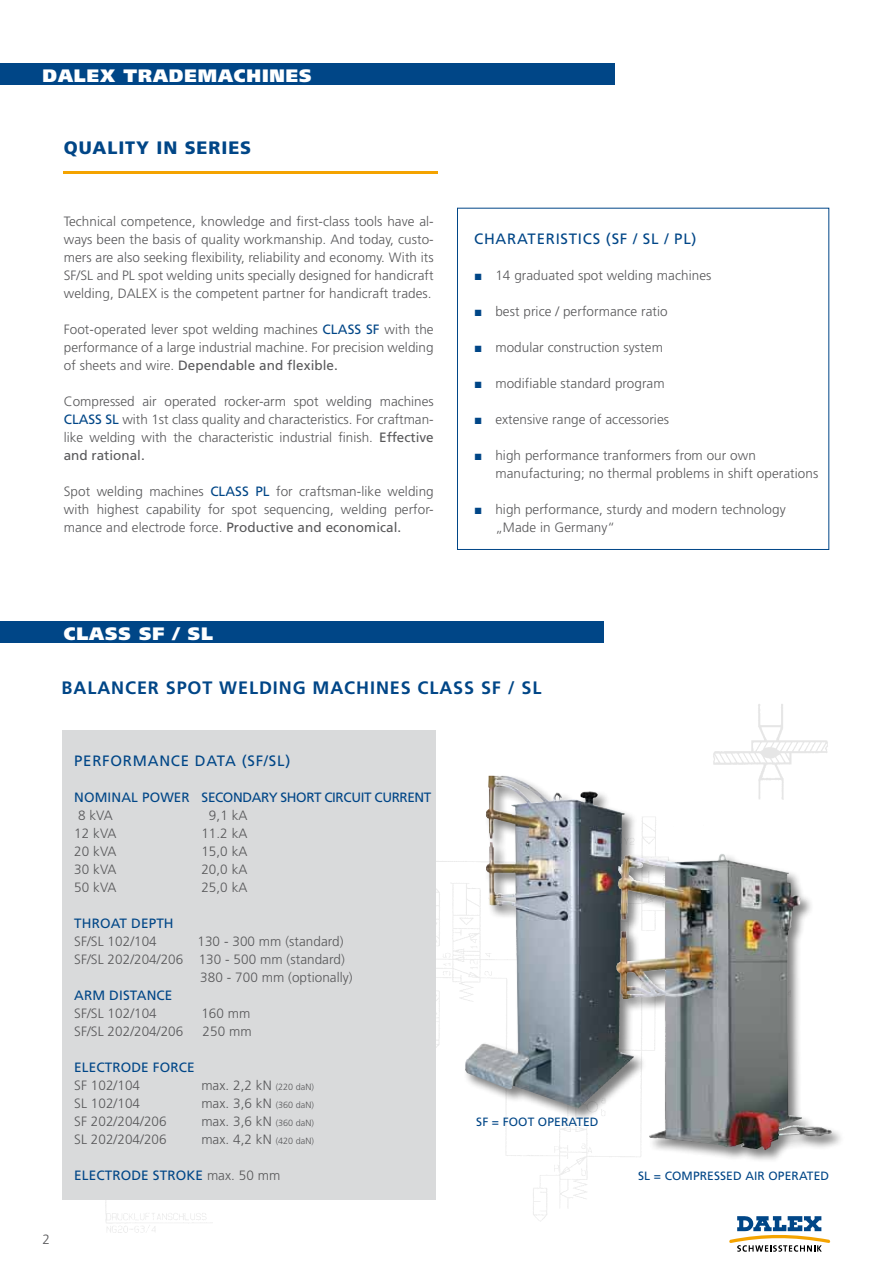
<style>
.page{position:relative;width:893px;height:1263px;background:#fff}
.page>*{position:absolute;margin:0;border:0;box-sizing:border-box;transform-origin:0 0}
.t1{font:700 18px "Frutiger LT Std";letter-spacing:.05em;color:#004687}
.t2{font:900 18px "Frutiger LT Std";letter-spacing:.05em;color:#fff}
.t3{font:900 18px "Frutiger LT Std";color:#004687}
.t4{font:15px "Frutiger LT Std";letter-spacing:.05em;color:#004687}
.t5{font:300 13.5px/18px "Frutiger LT Std";letter-spacing:.005em;color:#58585a;text-align:justify}
.t6{font:13.5px "Frutiger LT Std";letter-spacing:.01em;color:#004687}
.t7{font:300 13.5px "Frutiger LT";color:#58585a}
.t8{font:12px "Frutiger LT Std";color:#004687}
.s1{font-weight:400;color:#004687}
.s2{font-weight:400}
.s3{font-family:"Arial";font-weight:400;color:#004687}
.s4{font-size:9px}
.s5{font-weight:300;color:#58585a}
</style>
<div class="page">
<div style="left:0;top:64px;width:604px;height:21px;background:#004687"></div>
<svg style="left:729px;top:1216px;width:101px;height:36px"></svg>
<img style="left:86px;top:817px;width:714px;height:420px">
<div style="left:63px;top:730px;width:373px;height:469px;background:#d9dadb"></div>
<div style="left:457px;top:208px;width:372px;height:342px;border:1px solid #004687"></div>
<div style="left:0;top:622px;width:604px;height:21px;background:#004687"></div>
<hr style="left:63px;top:172px;width:374px;height:2px;background:#f4a300">
<img style="left:713px;top:704px;width:115px;height:96px">
<div style="left:463px;top:774px;width:185px;height:348px;background:#000;opacity:.5"></div>
<img style="left:486px;top:776px;width:30px;height:130px">
<div style="left:615px;top:852px;width:230px;height:312px;background:#000;opacity:.5"></div>
<img style="left:616px;top:853px;width:105px;height:198px">
<div style="left:578px;top:64px;width:36px;height:21px;background:#004687"></div>
<h1 class="t2" style="left:43px;top:64px;width:270px">DALEX TRADEMACHINES</h1>
<h1 class="t3" style="left:64px;top:137px;width:133px">QUALITY IN SERIES</h1>
<p class="t5" style="left:64px;top:212px;width:371px">Technical competence, knowledge and first-class tools have al&shy;ways been the basis of quality workmanship. And today, custo&shy;mers are also seeking flexibility, reliability and economy. With its SF/SL and PL spot welding units specially designed for handicraft welding, DALEX is the competent partner for handicraft trades.</p>
<p class="t5" style="left:64px;top:320px;width:371px">Foot-operated lever spot welding machines <span class="s1">CLASS SF</span> with the performance of a large industrial machine. For precision welding of sheets and wire. <span class="s2">DEPENDABLE AND FLEXIBLE.</span></p>
<p class="t5" style="left:64px;top:392px;width:371px">Compressed air operated rocker-arm spot welding machines</p>
<p class="t6" style="left:64px;top:411px;width:9px">CLASS</p>
<p class="t5" style="left:64px;top:410px;width:371px;text-indent:42px"><span class="s1">SL</span> with 1st class quality and characteristics. For craftman&shy;like welding with the characteristic industrial finish. <span class="s2">EFFECTIVE AND RATIONAL.</span></p>
<p class="t5" style="left:64px;top:482px;width:155px">Spot welding machines <span class="s1">CLASS</span></p>
<p class="t5" style="left:64px;top:482px;width:371px;text-indent:192px"><span class="s1">PL</span> for craftsman-like welding with highest capability for spot sequencing, welding perfor&shy;mance and electrode force. <span class="s2">PRODUCTIVE AND ECONOMICAL.</span></p>
<h1 class="t2" style="left:64px;top:622px;width:151px">CLASS SF / SL</h1>
<p class="t4" style="left:474px;top:230px;width:224px">CHARATERISTICS (SF / SL / PL)</p>
<p class="t5" style="left:474px;top:266px;width:239px"><span class="s3">■</span> 14 graduated spot welding machines</p>
<p class="t5" style="left:474px;top:302px;width:195px"><span class="s3">■</span> best price / performance ratio</p>
<p class="t5" style="left:474px;top:338px;width:190px"><span class="s3">■</span> modular construction system</p>
<p class="t5" style="left:474px;top:374px;width:192px"><span class="s3">■</span> modifiable standard program</p>
<p class="t5" style="left:474px;top:410px;width:196px"><span class="s3">■</span> extensive range of accessories</p>
<p class="t5" style="left:495px;top:446px;width:324px;text-indent:-21px"><span class="s3">■</span> high performance tranformers from our own manufacturing; no thermal problems in shift operations</p>
<p class="t5" style="left:495px;top:500px;width:292px;text-indent:-21px"><span class="s3">■</span> high performance, sturdy and modern technology „Made in Germany“</p>
<h1 class="t1" style="left:62px;top:677px;width:481px">BALANCER SPOT WELDING MACHINES CLASS SF / SL</h1>
<p class="t7" style="left:43px;top:1232px;width:9px">2</p>
<p class="t4" style="left:74px;top:752px;width:218px">PERFORMANCE DATA (SF/SL)</p>
<p class="t6" style="left:74px;top:789px;width:108px">NOMINAL POWER</p>
<p class="t6" style="left:202px;top:789px;width:16px">SECONDAR</p>
<p class="t6" style="left:269px;top:789px;width:21px">Y SHORT</p>
<p class="t6" style="left:324px;top:789px;width:8px">CIRC</p>
<p class="t6" style="left:351px;top:789px;width:49px">UIT CURRENT</p>
<p class="t5" style="left:78px;top:806px;width:36px">8 kVA</p>
<p class="t5" style="left:209px;top:806px;width:40px">9,1 kA</p>
<p class="t5" style="left:74px;top:824px;width:44px">12 kVA</p>
<p class="t5" style="left:201px;top:824px;width:48px">11.2 kA</p>
<p class="t5" style="left:74px;top:842px;width:44px">20 kVA</p>
<p class="t5" style="left:201px;top:842px;width:48px">15,0 kA</p>
<p class="t5" style="left:74px;top:860px;width:44px">30 kVA</p>
<p class="t5" style="left:201px;top:860px;width:48px">20,0 kA</p>
<p class="t5" style="left:74px;top:878px;width:44px">50 kVA</p>
<p class="t5" style="left:201px;top:878px;width:48px">25,0 kA</p>
<p class="t6" style="left:74px;top:915px;width:18px">THROAT</p>
<p class="t6" style="left:131px;top:915px;width:10px">DEPTH</p>
<p class="t5" style="left:74px;top:932px;width:84px">SF/SL 102/104</p>
<p class="t5" style="left:197px;top:932px;width:148px">130 - 300 mm (standard)</p>
<p class="t5" style="left:74px;top:950px;width:272px">SF/SL 202/204/206 130 - 500 mm (standard)</p>
<p class="t5" style="left:200px;top:968px;width:154px">380 - 700 mm (optionally)</p>
<p class="t6" style="left:74px;top:987px;width:11px">ARM</p>
<p class="t6" style="left:109px;top:987px;width:19px">DISTANCE</p>
<p class="t5" style="left:74px;top:1004px;width:84px">SF/SL 102/104</p>
<p class="t5" style="left:201px;top:1004px;width:51px">160 mm</p>
<p class="t5" style="left:74px;top:1022px;width:111px">SF/SL 202/204/206</p>
<p class="t5" style="left:203px;top:1022px;width:51px">250 mm</p>
<p class="t6" style="left:74px;top:1059px;width:122px">ELECTRODE FORCE</p>
<p class="t5" style="left:74px;top:1076px;width:67px">SF 102/104</p>
<p class="t5" style="left:201px;top:1076px;width:114px">max. 2,2 kN <span class="s4">(220 daN)</span></p>
<p class="t5" style="left:74px;top:1094px;width:67px">SL 102/104</p>
<p class="t5" style="left:201px;top:1094px;width:114px">max. 3,6 kN <span class="s4">(360 daN)</span></p>
<p class="t5" style="left:74px;top:1112px;width:94px">SF 202/204/206</p>
<p class="t5" style="left:201px;top:1112px;width:114px">max. 3,6 kN <span class="s4">(360 daN)</span></p>
<p class="t5" style="left:74px;top:1130px;width:94px">SL 202/204/206</p>
<p class="t5" style="left:201px;top:1130px;width:114px">max. 4,2 kN <span class="s4">(420 daN)</span></p>
<p class="t6" style="left:74px;top:1167px;width:208px">ELECTRODE STROKE <span class="s5">max. 50 mm</span></p>
<p class="t8" style="left:476px;top:1115px;width:36px">SF = FOOT</p>
<p class="t8" style="left:538px;top:1115px;width:9px">OPERATED</p>
<p class="t8" style="left:638px;top:1169px;width:36px">SL = COMPRESSED</p>
<p class="t8" style="left:745px;top:1169px;width:8px">AIR</p>
<p class="t8" style="left:768px;top:1169px;width:9px">OPERATED</p>
</div>
